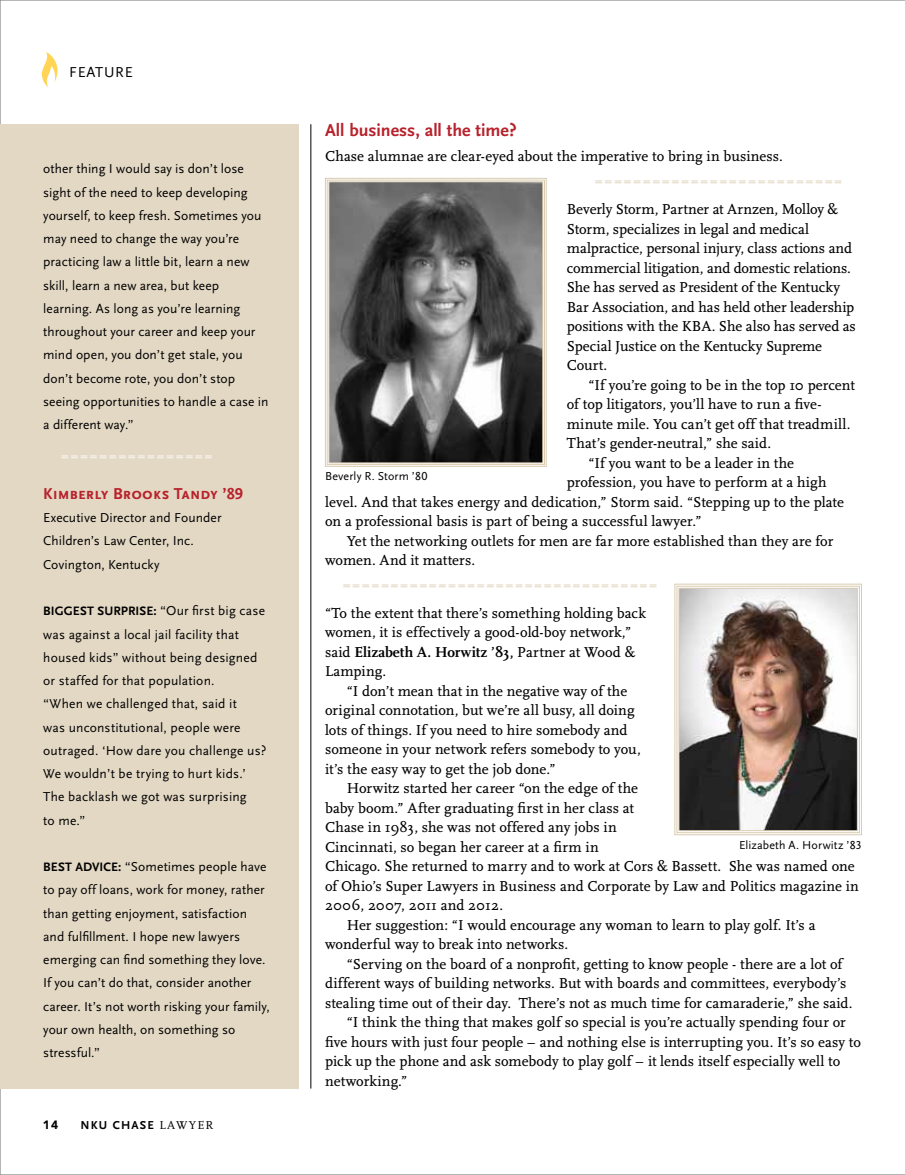
<style>
.page{position:relative;width:905px;height:1175px;background:#fff}
.page>*{position:absolute;margin:0;border:0;box-sizing:border-box;transform-origin:0 0}
.t1{font:700 18px "Scala Sans LF";color:#b7222c}
.t2{font:700 16.5px "Scala Sans Caps";color:#b7222c}
.t3{font:15px/19.5px "AD Scala Romein";color:#000}
.t4{font:700 15px "AD Scala";color:#000}
.t5{font:15px "Scala Sans LF";letter-spacing:.05em;color:#000}
.t6{font:13.5px/23.2px "Scala Sans LF";letter-spacing:.01em;color:#000}
.t7{font:13.5px "Scala Sans LF";color:#daccb1}
.t8{font:13.5px "Scala Sans LF";color:#fff}
.t9{font:700 12.75px "Scala Sans Caps";color:#000}
.t10{font:12px "Scala Sans LF";letter-spacing:.01em;color:#000}
.t11{font:700 12px "Scala Sans LF";letter-spacing:.1em;color:#000}
.t12{font:900 12px "Avenir";color:#000}
.s1{font-family:"Scala Sans LF";font-weight:400;font-size:13.5px}
.s2{font-family:"Scala Sans Caps";font-weight:700;font-size:12.75px}
.s3{font-family:"AD Scala Caps Romein";font-weight:400}
.s4{font-family:"AD Scala Romein";font-weight:400}
</style>
<div class="page">
<svg style="left:42px;top:52px;width:16px;height:35px"></svg>
<hr style="left:310px;top:124px;width:1px;height:964px;background:#000">
<div style="left:0;top:124px;width:298px;height:964px;background:#e3d8c4"></div>
<svg style="left:325px;top:178px;width:222px;height:289px;background:#e6ddcc"></svg>
<svg style="left:326px;top:179px;width:219px;height:286px;background:#e9e1d2"></svg>
<svg style="left:328px;top:181px;width:215px;height:282px;background:#605f5f"></svg>
<svg style="left:674px;top:583px;width:188px;height:252px"></svg>
<svg style="left:676px;top:585px;width:184px;height:248px"></svg>
<svg style="left:678px;top:587px;width:180px;height:244px"></svg>
<p class="t5" style="left:69px;top:64px;width:65px">FEATURE</p>
<p class="t6" style="left:43px;top:157px;width:227px">other thing I would say is don’t lose sight of the need to keep developing yourself, to keep fresh. Sometimes you may need to change the way you’re practicing law a little bit, learn a new skill, learn a new area, but keep learning. As long as you’re learning throughout your career and keep your mind open, you don’t get stale, you don’t become rote, you don’t stop seeing opportunities to handle a case in a different way.”</p>
<p class="t8" style="left:61px;top:448px;width:152px">================</p>
<p class="t2" style="left:43px;top:484px;width:201px">KIMBERLY BROOKS TANDY ’89</p>
<p class="t6" style="left:43px;top:506px;width:180px">Executive Director and Founder<br>Children’s Law Center, Inc.<br>Covington, Kentucky</p>
<p class="t9" style="left:43px;top:604px;width:223px">BIGGEST SURPRISE: <span class="s1">“Our first big case</span></p>
<p class="t6" style="left:43px;top:622px;width:225px">was against a local jail facility that housed kids” without being designed or staffed for that population.<br>“When we challenged that, said it<br>was unconstitutional, people were outraged. ‘How dare you challenge us?<br>We wouldn’t be trying to hurt kids.’<br>The backlash we got was surprising<br>to me.”</p>
<p class="t6" style="left:43px;top:855px;width:228px"><span class="s2">BEST ADVICE:</span> “Sometimes people have to pay off loans, work for money, rather than getting enjoyment, satisfaction and fulfillment. I hope new lawyers emerging can find something they love.<br>If you can’t do that, consider another career. It’s not worth risking your family, your own health, on something so stressful.”</p>
<p class="t12" style="left:43px;top:1117px;width:17px">14</p>
<p class="t11" style="left:80px;top:1118px;width:134px">N KU CHASE <span class="s3">LAWYER</span></p>
<p class="t1" style="left:325px;top:120px;width:193px">All business, all the time?</p>
<p class="t3" style="left:325px;top:147px;width:459px">Chase alumnae are clear-eyed about the imperative to bring in business.</p>
<p class="t7" style="left:595px;top:174px;width:248px">==========================</p>
<p class="t3" style="left:567px;top:200px;width:290px">Beverly Storm, Partner at Arnzen, Molloy &amp; Storm, specializes in legal and medical malpractice, personal injury, class actions and commercial litigation, and domestic relations.<br>She has served as President of the Kentucky Bar Association, and has held other leadership positions with the KBA. She also has served as Special Justice on the Kentucky Supreme Court.</p>
<p class="t3" style="left:588px;top:375px;width:268px">“If you’re going to be in the top 10 percent</p>
<p class="t3" style="left:567px;top:395px;width:256px">of top litigators, you’ll have to run a five-</p>
<p class="t3" style="left:567px;top:414px;width:285px">minute mile. You can’t get off that treadmill.</p>
<p class="t3" style="left:567px;top:434px;width:206px">That’s gender-neutral,” she said.</p>
<p class="t3" style="left:588px;top:453px;width:207px">“If you want to be a leader in the</p>
<p class="t3" style="left:567px;top:473px;width:261px">profession, you have to perform at a high</p>
<p class="t3" style="left:325px;top:492px;width:520px">level. And that takes energy and dedication,” Storm said. “Stepping up to the plate</p>
<p class="t3" style="left:325px;top:512px;width:378px">on a professional basis is part of being a successful lawyer.”</p>
<p class="t3" style="left:347px;top:531px;width:488px">Yet the networking outlets for men are far more established than they are for</p>
<p class="t3" style="left:325px;top:551px;width:151px">women. And it matters.</p>
<p class="t7" style="left:343px;top:577px;width:315px">=================================</p>
<p class="t3" style="left:325px;top:603px;width:322px">“To the extent that there’s something holding back women, it is effectively a good-old-boy network,”</p>
<p class="t4" style="left:325px;top:643px;width:312px"><span class="s4">said</span> Elizabeth A. Horwitz ’83, <span class="s4">Partner at Wood &amp;</span></p>
<p class="t3" style="left:325px;top:662px;width:63px">Lamping.</p>
<p class="t3" style="left:346px;top:681px;width:282px">“I don’t mean that in the negative way of the</p>
<p class="t3" style="left:325px;top:701px;width:311px">original connotation, but we’re all busy, all doing</p>
<p class="t3" style="left:325px;top:720px;width:304px">lots of things. If you need to hire somebody and</p>
<p class="t3" style="left:325px;top:740px;width:317px">someone in your network refers somebody to you,</p>
<p class="t3" style="left:325px;top:759px;width:232px">it’s the easy way to get the job done.”</p>
<p class="t3" style="left:346px;top:779px;width:293px">Horwitz started her career “on the edge of the</p>
<p class="t3" style="left:325px;top:798px;width:310px">baby boom.” After graduating first in her class at</p>
<p class="t3" style="left:325px;top:818px;width:293px">Chase in 1983, she was not offered any jobs in</p>
<p class="t3" style="left:325px;top:837px;width:275px">Cincinnati, so began her career at a firm in</p>
<p class="t3" style="left:325px;top:857px;width:531px">Chicago. She returned to marry and to work at Cors &amp; Bassett. She was named one</p>
<p class="t3" style="left:325px;top:876px;width:535px">of Ohio’s Super Lawyers in Business and Corporate by Law and Politics magazine in</p>
<p class="t3" style="left:325px;top:896px;width:179px">2006, 2007, 2011 and 2012.</p>
<p class="t3" style="left:346px;top:915px;width:470px">Her suggestion: “I would encourage any woman to learn to play golf. It’s a</p>
<p class="t3" style="left:325px;top:935px;width:245px">wonderful way to break into networks.</p>
<p class="t3" style="left:346px;top:954px;width:497px">“Serving on the board of a nonprofit, getting to know people - there are a lot of</p>
<p class="t3" style="left:325px;top:974px;width:523px">different ways of building networks. But with boards and committees, everybody’s</p>
<p class="t3" style="left:325px;top:993px;width:529px">stealing time out of their day. There’s not as much time for camaraderie,” she said.</p>
<p class="t3" style="left:346px;top:1013px;width:500px">“I think the thing that makes golf so special is you’re actually spending four or</p>
<p class="t3" style="left:325px;top:1032px;width:537px">five hours with just four people – and nothing else is interrupting you. It’s so easy to</p>
<p class="t3" style="left:325px;top:1052px;width:516px">pick up the phone and ask somebody to play golf – it lends itself especially well to</p>
<p class="t3" style="left:325px;top:1071px;width:84px">networking.”</p>
<p class="t10" style="left:325px;top:469px;width:104px">Beverly R. Storm ’80</p>
<p class="t10" style="left:739px;top:838px;width:124px">Elizabeth A. Horwitz ’83</p>
</div>
